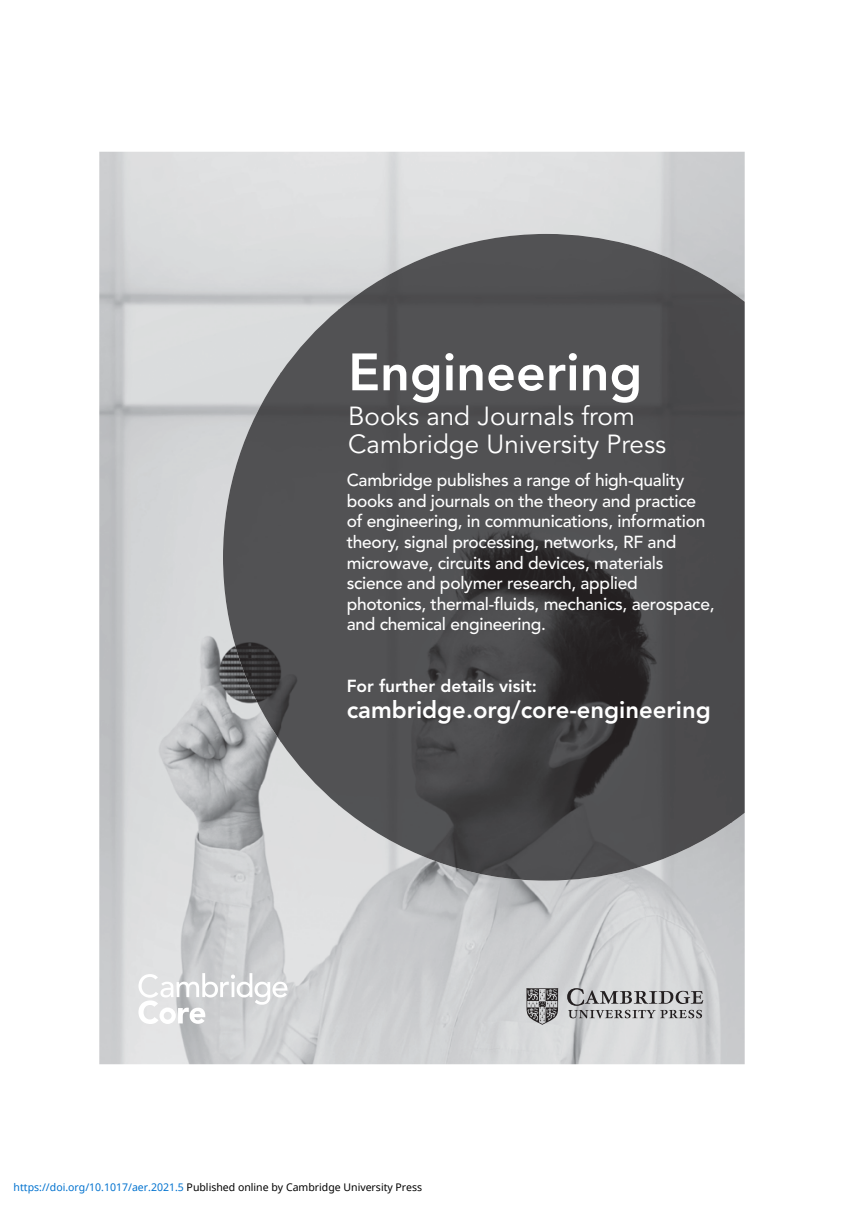
<style>
.page{position:relative;width:844px;height:1216px;background:#fff}
.page>*{position:absolute;margin:0;border:0;box-sizing:border-box;transform-origin:0 0}
.t1{font:800 51.98px "Avenir LT Std";color:#fff}
.t2{font:26.07px/28.2px "Avenir LT Std";color:#fff}
.t3{font:800 23.8px "Avenir LT Std";color:#fff}
.t4{font:500 17.32px/20.7px "Avenir LT Std";letter-spacing:-.015em;color:#fff}
.t5{font:800 17.32px "Avenir LT Std";color:#fff}
.t6{font:10.5px "Noto Sans";color:#000}
.s1{color:#0172cf}
</style>
<div class="page">
<img style="left:99px;top:152px;width:645px;height:912px">
<img style="left:338px;top:234px;width:291px;height:646px">
<img style="left:628px;top:244px;width:116px;height:578px">
<img style="left:280px;top:309px;width:59px;height:496px">
<img style="left:223px;top:372px;width:58px;height:370px">
<img style="left:628px;top:821px;width:104px;height:49px">
<svg style="left:138px;top:973px;width:149px;height:50px"></svg>
<svg style="left:526px;top:988px;width:177px;height:36px;background:#aaaaab"></svg>
<h1 class="t1" style="left:348px;top:341px;width:295px">Engineering</h1>
<h2 class="t2" style="left:348px;top:402px;width:319px">Books and Journals from<br>Cambridge University Press</h2>
<p class="t4" style="left:346px;top:470px;width:369px">Cambridge publishes a range of high-quality books and journals on the theory and practice of engineering, in communications, information theory, signal processing, networks, RF and microwave, circuits and devices, materials science and polymer research, applied photonics, thermal-fluids, mechanics, aerospace, and chemical engineering.</p>
<p class="t5" style="left:346px;top:675px;width:192px">For further details visit:</p>
<h3 class="t3" style="left:346px;top:695px;width:365px">cambridge.org/core-engineering</h3>
<p class="t6" style="left:14px;top:1179px;width:410px"><span class="s1">https://doi.org/10.1017/aer.2021.5</span> Published online by Cambridge University Press</p>
</div>
